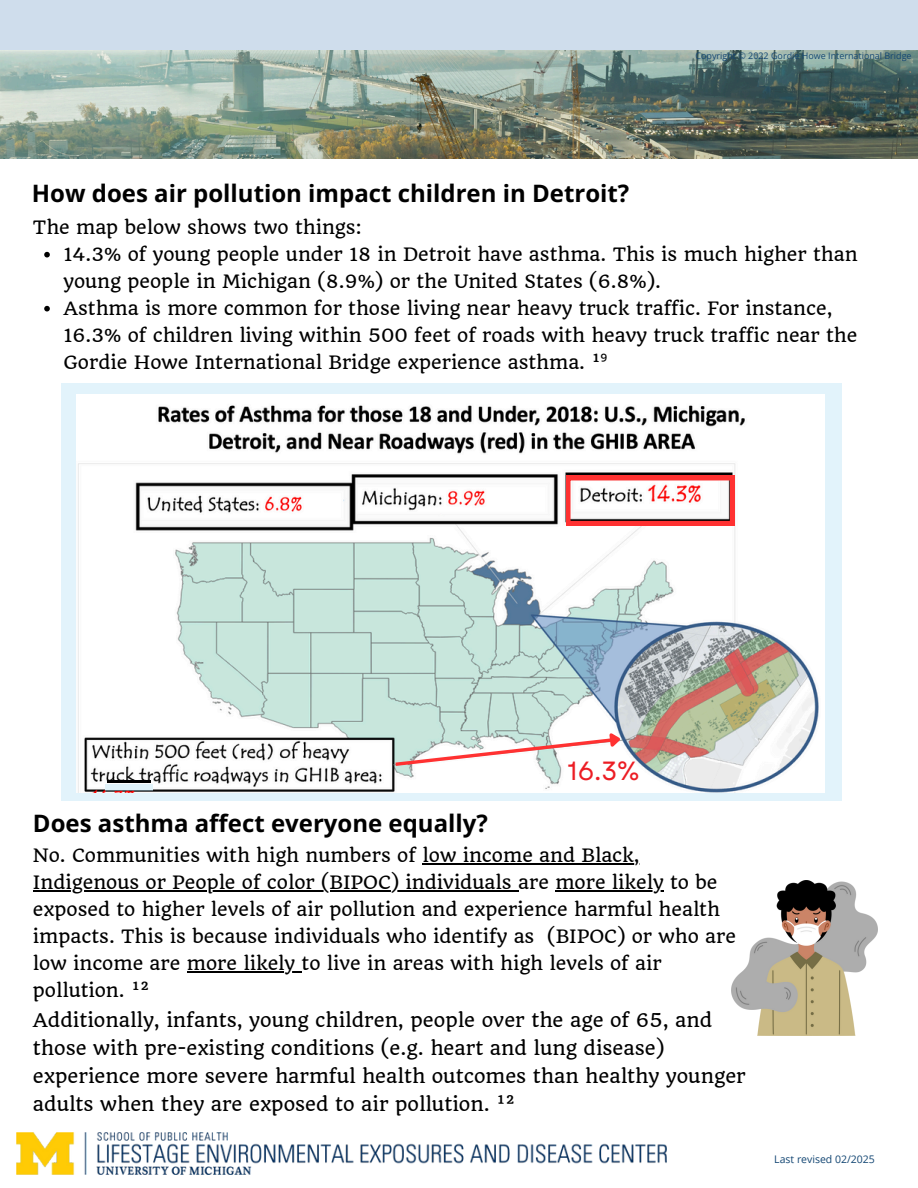
<style>
.page{position:relative;width:918px;height:1188px;background:#fff}
.page>*{position:absolute;margin:0;border:0;box-sizing:border-box;transform-origin:0 0}
.t1{font:26.25px "Garet";color:#ec1d24}
.t2{font:700 24px "Open Sans";color:#000}
.t3{font:18.6px/27.9px "Quando";color:#000}
.t4{font:18px/27px "Quando";color:#000}
.t5{font:10.5px "Open Sans";color:#134673}
.t6{font:9px "Open Sans";color:#134673}
.s1{font-family:"Noto Sans"}
</style>
<div class="page">
<img style="left:17px;top:1133px;width:649px;height:41px">
<div style="left:0;top:0;width:918px;height:50px;background:#cfddec"></div>
<img style="left:0;top:50px;width:917px;height:108px">
<div style="left:62px;top:384px;width:780px;height:417px;background:#e2f3fb"></div>
<img style="left:77px;top:395px;width:748px;height:397px">
<svg style="left:566px;top:476px;width:168px;height:49px;background:#ecb8b7"></svg>
<svg style="left:392px;top:729px;width:233px;height:39px;background:#e4dcd9"></svg>
<svg style="left:108px;top:781px;width:43px;height:3px"></svg>
<div style="left:105px;top:784px;width:48px;height:6px;background:#e1f3fa"></div>
<img style="left:732px;top:880px;width:146px;height:155px">
<svg style="left:44px;top:252px;width:6px;height:5px"></svg>
<svg style="left:44px;top:306px;width:6px;height:5px"></svg>
<hr style="left:423px;top:863px;width:217px;height:1px;background:#000">
<hr style="left:33px;top:890px;width:485px;height:1px;background:#000">
<hr style="left:555px;top:890px;width:109px;height:1px;background:#000">
<hr style="left:187px;top:971px;width:115px;height:1px;background:#000">
<p class="t2" style="left:32px;top:177px;width:599px">How does air pollution impact children in Detroit?</p>
<h3 class="t6" style="left:696px;top:49px;width:218px">Copyright © 2022 Gordie Howe International Bridge</h3>
<h1 class="t4" style="left:33px;top:214px;width:330px">The map below shows two things:</h1>
<h3 class="t4" style="left:64px;top:241px;width:796px">14.3% of young people under 18 in Detroit have asthma. This is much higher than young people in Michigan (8.9%) or the United States (6.8%).</h3>
<p class="t4" style="left:64px;top:295px;width:795px">Asthma is more common for those living near heavy truck traffic. For instance,<br>16.3% of children living within 500 feet of roads with heavy truck traffic near the<br>Gordie Howe International Bridge experience asthma. ¹<span class="s1">⁹</span></p>
<p class="t1" style="left:568px;top:752px;width:74px">16.3%</p>
<p class="t2" style="left:33px;top:806px;width:457px">Does asthma affect everyone equally?</p>
<p class="t4" style="left:33px;top:842px;width:608px">No. Communities with high numbers of low income and Black,</p>
<h1 class="t4" style="left:33px;top:869px;width:686px">Indigenous or People of color (BIPOC) individuals are more likely to be</h1>
<h3 class="t4" style="left:33px;top:896px;width:705px">exposed to higher levels of air pollution and experience harmful health impacts. This is because individuals who identify as (BIPOC) or who are low income are more likely to live in areas with high levels of air</h3>
<p class="t4" style="left:33px;top:977px;width:118px">pollution. ¹²</p>
<p class="t3" style="left:33px;top:1006px;width:714px">Additionally, infants, young children, people over the age of 65, and those with pre-existing conditions (e.g. heart and lung disease) experience more severe harmful health outcomes than healthy younger adults when they are exposed to air pollution. ¹²</p>
<p class="t5" style="left:774px;top:1152px;width:102px">Last revised 02/2025</p>
</div>
